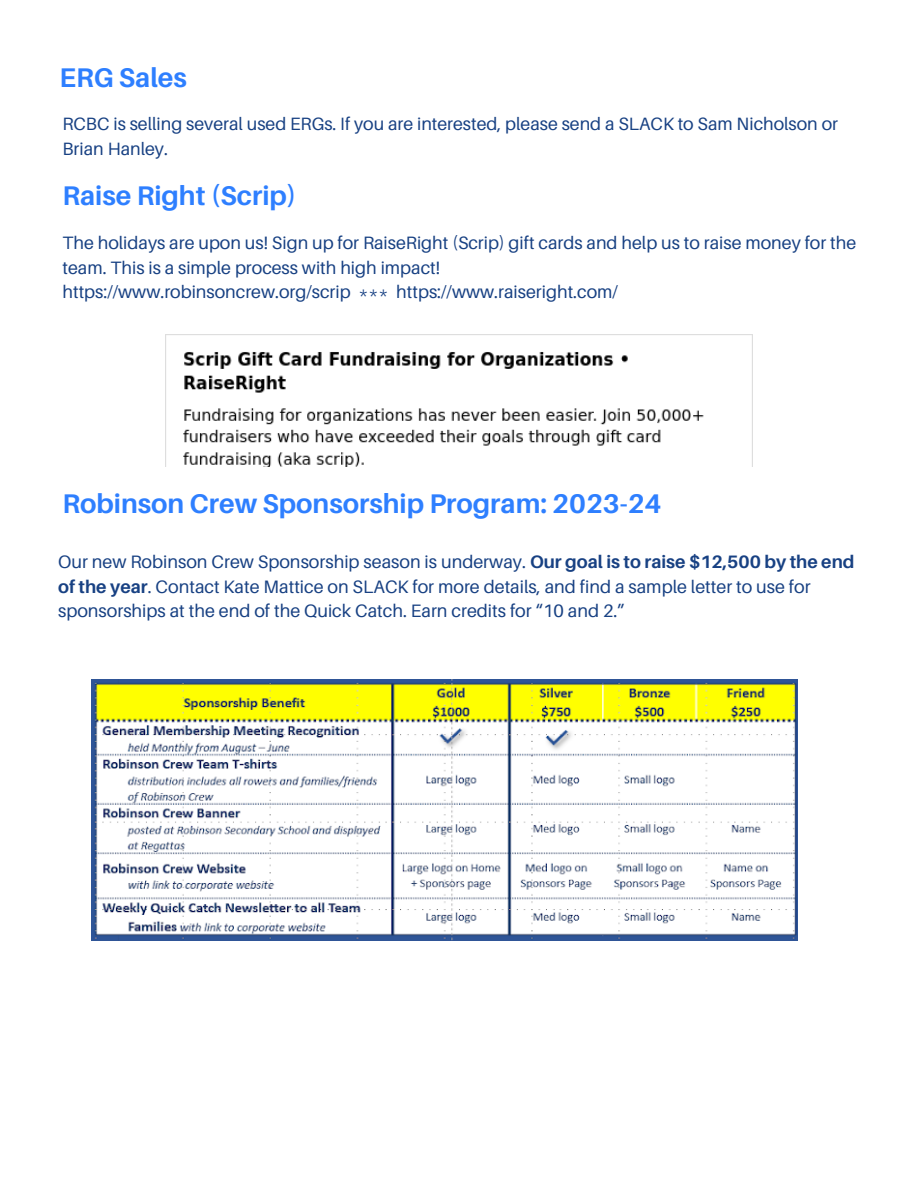
<style>
.page{position:relative;width:918px;height:1188px;background:#fff}
.page>*{position:absolute;margin:0;border:0;box-sizing:border-box;transform-origin:0 0}
.t1{font:700 27px "Aileron";color:#2e7fff}
.t2{font:18px/24.8px "Aileron";color:#184183}
.t3{font:17.85px/24.6px "Aileron";color:#184183}
.s1{font-weight:700}
</style>
<div class="page">
<img style="left:92px;top:680px;width:705px;height:260px">
<img style="left:166px;top:334px;width:586px;height:133px">
<p class="t1" style="left:59px;top:61px;width:129px">ERG Sales</p>
<p class="t3" style="left:62px;top:111px;width:777px">RCBC is selling several used ERGs. If you are interested, please send a SLACK to Sam Nicholson or<br>Brian Hanley.</p>
<p class="t1" style="left:62px;top:179px;width:236px">Raise Right (Scrip)</p>
<p class="t3" style="left:62px;top:230px;width:795px">The holidays are upon us! Sign up for RaiseRight (Scrip) gift cards and help us to raise money for the team. This is a simple process with high impact!</p>
<p class="t3" style="left:62px;top:280px;width:557px">https://www.robinsoncrew.org/scrip *** https://www.raiseright.com/</p>
<p class="t1" style="left:62px;top:486px;width:601px">Robinson Crew Sponsorship Program: 2023-24</p>
<p class="t2" style="left:58px;top:549px;width:798px">Our new Robinson Crew Sponsorship season is underway. <span class="s1">Our goal is to raise $12,500 by the end of the year</span>. Contact Kate Mattice on SLACK for more details, and find a sample letter to use for sponsorships at the end of the Quick Catch. Earn credits for “10 and 2.”</p>
</div>
